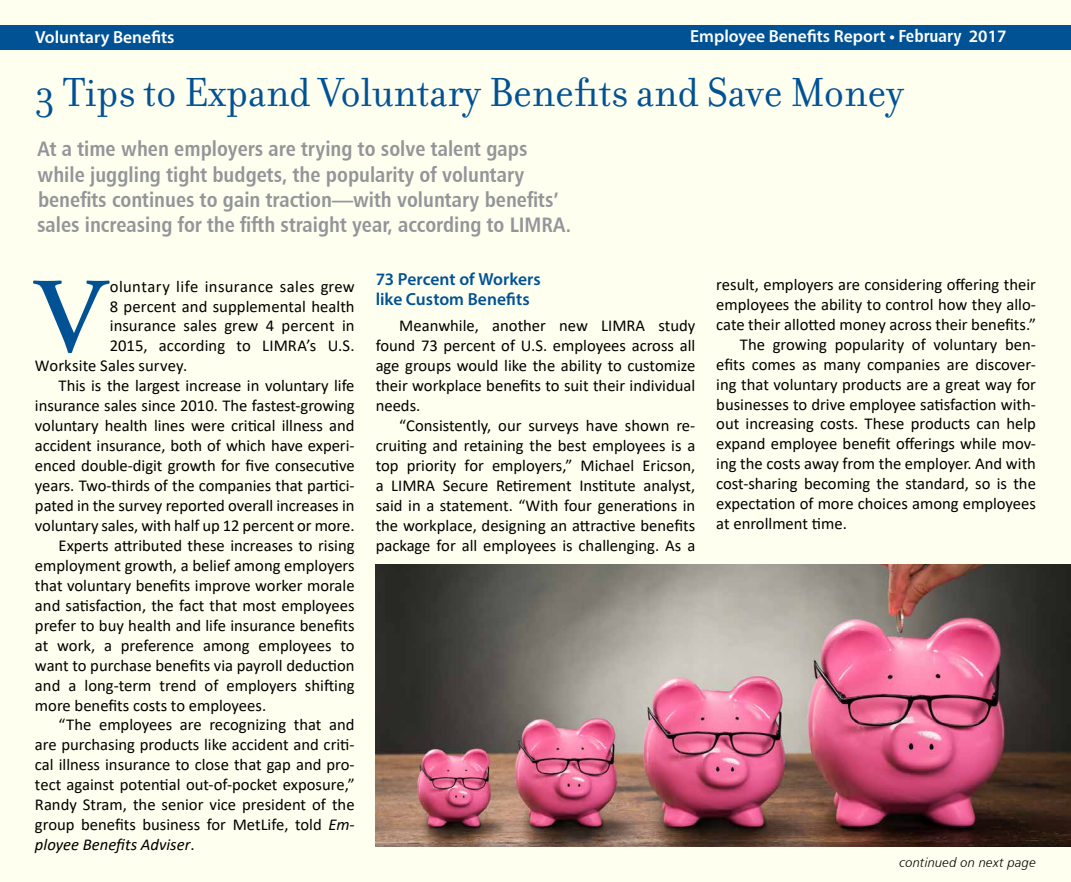
<style>
.page{position:relative;width:1071px;height:882px;background:#fff}
.page>*{position:absolute;margin:0;border:0;box-sizing:border-box;transform-origin:0 0}
.t1{font:600 106.92px "Adobe Garamond Pro";color:#005295}
.t2{font:43.75px "Filosofia";color:#005295}
.t3{font:21px/25.2px "Humanist 777 BT Bold Condensed B";color:#939598}
.t4{font:600 17.5px "Myriad Pro";color:#fff}
.t5{font:600 17.5px/19.2px "Myriad Pro";color:#005295}
.t6{font:16.62px/19.9px "Calibri";color:#000;text-align:justify}
.t7{font:16.62px "Calibri";letter-spacing:.025em;color:#000}
.t8{font:italic 16.62px "Calibri";color:#000}
.t9{font:13.12px "Humanist 777 BT Light Italic B";letter-spacing:.015em;color:#000}
.s1{font-family:"Humanist 777 BT Bold Condensed B";font-weight:400}
.s2{font-style:italic}
.s3{font-style:normal}
</style>
<div class="page">
<div style="left:1px;top:1px;width:1070px;height:881px;background:#fffff0"></div>
<div style="left:0;top:25px;width:1071px;height:24px;background:#005295"></div>
<img style="left:376px;top:565px;width:695px;height:281px">
<p class="t4" style="left:35px;top:26px;width:141px">Voluntary Benefits</p>
<p class="t4" style="left:690px;top:25px;width:318px">Employee Benefits Report • <span class="s1">February</span> 2017</p>
<h2 class="t2" style="left:35px;top:68px;width:870px">3 Tips to Expand Voluntary Benefits and Save Money</h2>
<p class="t3" style="left:37px;top:136px;width:536px">At a time when employers are trying to solve talent gaps while juggling tight budgets, the popularity of voluntary benefits continues to gain traction—with voluntary benefits’ sales increasing for the fifth straight year, according to LIMRA.</p>
<h1 class="t1" style="left:35px;top:256px;width:71px">V</h1>
<p class="t7" style="left:110px;top:275px;width:246px">oluntary life insurance sales grew</p>
<p class="t6" style="left:110px;top:296px;width:246px">8 percent and supplemental health</p>
<p class="t6" style="left:110px;top:316px;width:246px">insurance sales grew 4 percent in</p>
<p class="t6" style="left:110px;top:336px;width:246px">2015, according to LIMRA’s U.S.</p>
<p class="t6" style="left:35px;top:355px;width:154px">Worksite Sales survey.</p>
<p class="t6" style="left:59px;top:375px;width:297px">This is the largest increase in voluntary life</p>
<p class="t6" style="left:35px;top:395px;width:321px">insurance sales since 2010. The fastest-growing</p>
<p class="t6" style="left:35px;top:415px;width:321px">voluntary health lines were critical illness and</p>
<p class="t6" style="left:35px;top:435px;width:321px">accident insurance, both of which have experi-</p>
<p class="t6" style="left:35px;top:455px;width:321px">enced double-digit growth for five consecutive</p>
<p class="t6" style="left:35px;top:475px;width:321px">years. Two-thirds of the companies that partici-</p>
<p class="t6" style="left:35px;top:495px;width:321px">pated in the survey reported overall increases in</p>
<p class="t6" style="left:35px;top:515px;width:321px">voluntary sales, with half up 12 percent or more.</p>
<p class="t6" style="left:59px;top:535px;width:298px">Experts attributed these increases to rising</p>
<p class="t6" style="left:35px;top:555px;width:321px">employment growth, a belief among employers</p>
<p class="t6" style="left:35px;top:575px;width:321px">that voluntary benefits improve worker morale</p>
<p class="t6" style="left:35px;top:595px;width:321px">and satisfaction, the fact that most employees</p>
<p class="t6" style="left:35px;top:615px;width:321px">prefer to buy health and life insurance benefits</p>
<p class="t6" style="left:35px;top:635px;width:321px">at work, a preference among employees to</p>
<p class="t6" style="left:35px;top:655px;width:321px">want to purchase benefits via payroll deduction</p>
<p class="t6" style="left:35px;top:675px;width:321px">and a long-term trend of employers shifting</p>
<p class="t6" style="left:35px;top:695px;width:233px">more benefits costs to employees.</p>
<p class="t6" style="left:59px;top:715px;width:298px">“The employees are recognizing that and</p>
<p class="t6" style="left:35px;top:735px;width:321px">are purchasing products like accident and criti-</p>
<p class="t6" style="left:35px;top:754px;width:321px">cal illness insurance to close that gap and pro-</p>
<p class="t6" style="left:35px;top:774px;width:321px">tect against potential out-of-pocket exposure,”</p>
<p class="t6" style="left:35px;top:794px;width:321px">Randy Stram, the senior vice president of the</p>
<p class="t6" style="left:35px;top:814px;width:321px">group benefits business for MetLife, told <span class="s2">Em-</span></p>
<p class="t8" style="left:35px;top:833px;width:161px">ployee Benefits Adviser<span class="s3">.</span></p>
<p class="t5" style="left:376px;top:269px;width:167px">73 Percent of Workers like Custom Benefits</p>
<p class="t6" style="left:376px;top:316px;width:321px;text-indent:24px">Meanwhile, another new LIMRA study found 73 percent of U.S. employees across all age groups would like the ability to customize their workplace benefits to suit their individual needs.</p>
<p class="t6" style="left:376px;top:415px;width:321px;text-indent:24px">“Consistently, our surveys have shown re&shy;cruiting and retaining the best employees is a top priority for employers,” Michael Ericson, a LIMRA Secure Retirement Institute analyst, said in a statement. “With four generations in the workplace, designing an attractive benefits package for all employees is challenging. As a</p>
<p class="t6" style="left:716px;top:274px;width:321px">result, employers are considering offering their</p>
<p class="t6" style="left:716px;top:294px;width:321px">employees the ability to control how they allo-</p>
<p class="t6" style="left:716px;top:314px;width:321px">cate their allotted money across their benefits.”</p>
<p class="t6" style="left:740px;top:334px;width:298px">The growing popularity of voluntary ben-</p>
<p class="t6" style="left:716px;top:354px;width:321px">efits comes as many companies are discover-</p>
<p class="t6" style="left:716px;top:374px;width:321px">ing that voluntary products are a great way for</p>
<p class="t6" style="left:716px;top:394px;width:321px">businesses to drive employee satisfaction with-</p>
<p class="t6" style="left:716px;top:414px;width:321px">out increasing costs. These products can help</p>
<p class="t6" style="left:716px;top:434px;width:321px">expand employee benefit offerings while mov-</p>
<p class="t6" style="left:716px;top:453px;width:321px">ing the costs away from the employer. And with</p>
<p class="t6" style="left:716px;top:473px;width:321px">cost-sharing becoming the standard, so is the</p>
<p class="t6" style="left:716px;top:493px;width:321px">expectation of more choices among employees</p>
<p class="t6" style="left:716px;top:513px;width:132px">at enrollment time.</p>
<p class="t9" style="left:900px;top:855px;width:138px">continued on next page</p>
</div>
